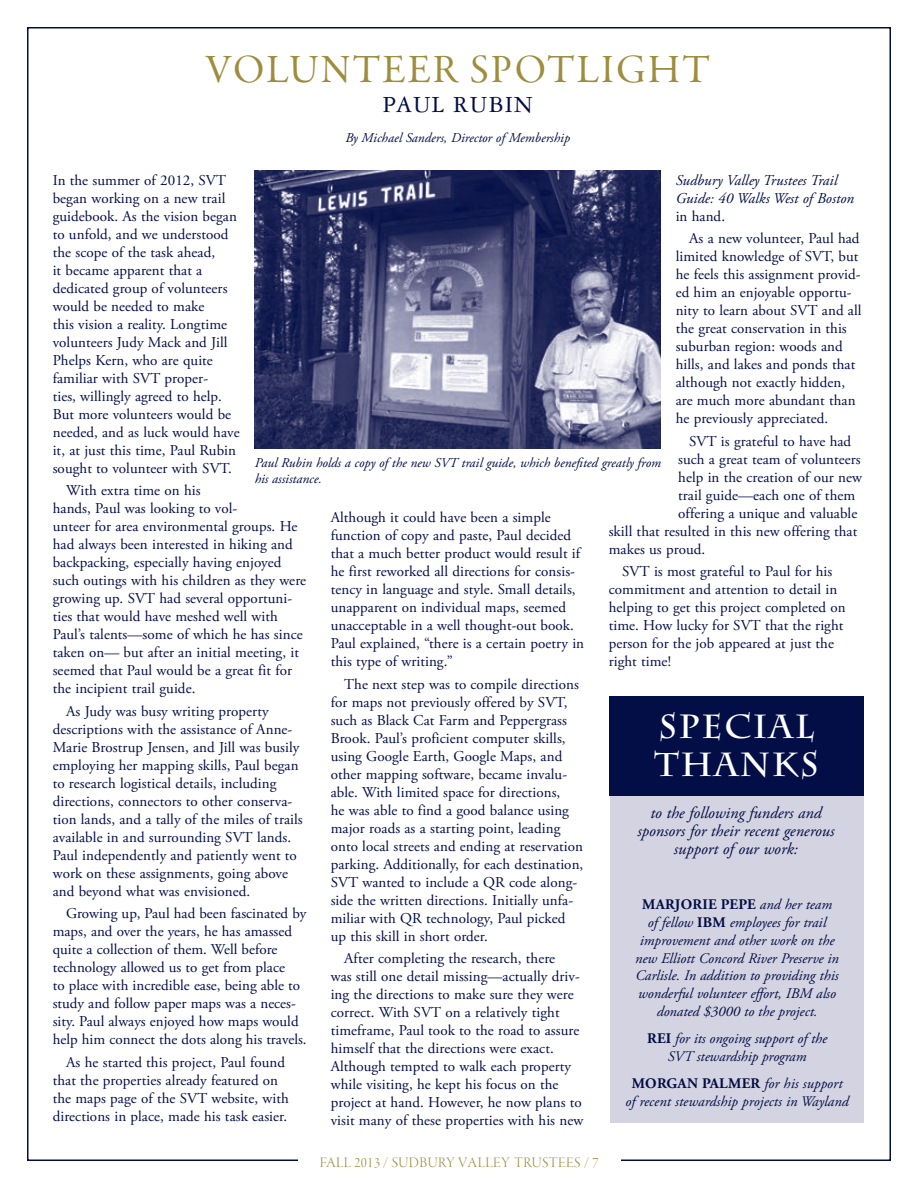
<style>
.page{position:relative;width:918px;height:1188px;background:#fff}
.page>*{position:absolute;margin:0;border:0;box-sizing:border-box;transform-origin:0 0}
.t1{font:40.35px "Garamond Premr Pro Subh";letter-spacing:.06em;color:#9d8d3d}
.t2{font:700 33.3px/38px "Charlemagne Std";letter-spacing:.05em;color:#fff}
.t3{font:24.6px "Garamond 3 LT Std";letter-spacing:.04em;color:#030e46}
.t4{font:italic 16.5px/18.1px "Adobe Garamond Pro";color:#030e46;text-align:center}
.t5{font:15px/18px "Adobe Garamond Pro";letter-spacing:.005em;color:#030e46}
.t6{font:italic 15px/18px "Adobe Garamond Pro";letter-spacing:.005em;color:#030e46}
.t7{font:15px "Garamond Premr Pro Lt Disp";letter-spacing:.025em;color:#9d8d3d}
.t8{font:italic 14.7px/18px "Adobe Garamond Pro";color:#030e46;text-align:center}
.t9{font:700 14.7px "Adobe Garamond Pro";letter-spacing:.015em;color:#030e46}
.t10{font:italic 13.5px/16.2px "Adobe Garamond Pro";color:#030e46}
.s1{font-weight:700;font-style:normal}
</style>
<div class="page">
<img style="left:255px;top:170px;width:406px;height:278px">
<div style="left:610px;top:788px;width:254px;height:336px;background:#d3d3e1"></div>
<div style="left:610px;top:696px;width:254px;height:99px;background:#030e46"></div>
<h1 class="t1" style="left:206px;top:46px;width:506px">VOLUNTEER SPOTLIGHT</h1>
<h3 class="t3" style="left:382px;top:91px;width:152px">PAUL RUBIN</h3>
<p class="t10" style="left:345px;top:130px;width:226px">By Michael Sanders, Director of Membership</p>
<p class="t6" style="left:676px;top:171px;width:180px">Sudbury Valley Trustees Trail<br>Guide: 40 Walks West of Boston</p>
<p class="t5" style="left:689px;top:205px;width:172px;line-height:22.5px;text-indent:-14px">in hand.<br>As a new volunteer, Paul had</p>
<p class="t5" style="left:676px;top:248px;width:187px">limited knowledge of SVT, but he feels this assignment provid&shy;ed him an enjoyable opportu&shy;nity to learn about SVT and all the great conservation in this suburban region: woods and hills, and lakes and ponds that although not exactly hidden, are much more abundant than he previously appreciated.</p>
<p class="t5" style="left:689px;top:432px;width:164px">SVT is grateful to have had</p>
<p class="t5" style="left:678px;top:450px;width:184px">such a great team of volunteers</p>
<p class="t5" style="left:678px;top:468px;width:185px">help in the creation of our new</p>
<p class="t5" style="left:678px;top:486px;width:179px">trail guide—each one of them</p>
<p class="t5" style="left:678px;top:504px;width:181px">offering a unique and valuable</p>
<p class="t5" style="left:609px;top:522px;width:250px">skill that resulted in this new offering that</p>
<p class="t5" style="left:609px;top:540px;width:98px">makes us proud.</p>
<p class="t5" style="left:609px;top:563px;width:239px;text-indent:14px">SVT is most grateful to Paul for his commitment and attention to detail in helping to get this project completed on time. How lucky for SVT that the right person for the job appeared at just the right time!</p>
<p class="t5" style="left:53px;top:171px;width:188px">In the summer of 2012, SVT began working on a new trail guidebook. As the vision began to unfold, and we understood the scope of the task ahead,<br>it became apparent that a dedicated group of volunteers would be needed to make<br>this vision a reality. Longtime volunteers Judy Mack and Jill<br>Phelps Kern, who are quite familiar with SVT proper-<br>ties, willingly agreed to help.<br>But more volunteers would be needed, and as luck would have it, at just this time, Paul Rubin sought to volunteer with SVT.</p>
<p class="t5" style="left:53px;top:482px;width:255px;text-indent:14px">With extra time on his<br>hands, Paul was looking to vol-<br>unteer for area environmental groups. He had always been interested in hiking and backpacking, especially having enjoyed such outings with his children as they were growing up. SVT had several opportuni&shy;ties that would have meshed well with Paul’s talents—some of which he has since taken on— but after an initial meeting, it seemed that Paul would be a great fit for the incipient trail guide.</p>
<p class="t5" style="left:53px;top:702px;width:252px;text-indent:14px">As Judy was busy writing property descriptions with the assistance of Anne-Marie Brostrup Jensen, and Jill was busily employing her mapping skills, Paul began to research logistical details, including directions, connectors to other conserva&shy;tion lands, and a tally of the miles of trails available in and surrounding SVT lands.<br>Paul independently and patiently went to work on these assignments, going above and beyond what was envisioned.</p>
<p class="t5" style="left:53px;top:905px;width:256px;text-indent:14px">Growing up, Paul had been fascinated by maps, and over the years, he has amassed quite a collection of them. Well before technology allowed us to get from place<br>to place with incredible ease, being able to study and follow paper maps was a neces&shy;sity. Paul always enjoyed how maps would help him connect the dots along his travels.</p>
<p class="t5" style="left:53px;top:1053px;width:238px;text-indent:14px">As he started this project, Paul found that the properties already featured on the maps page of the SVT website, with directions in place, made his task easier.</p>
<p class="t10" style="left:255px;top:455px;width:408px">Paul Rubin holds a copy of the new SVT trail guide, which benefited greatly from his assistance.</p>
<p class="t5" style="left:331px;top:509px;width:255px">Although it could have been a simple function of copy and paste, Paul decided that a much better product would result if he first reworked all directions for consis&shy;tency in language and style. Small details, unapparent on individual maps, seemed unacceptable in a well thought-out book.<br>Paul explained, “there is a certain poetry in this type of writing.”</p>
<p class="t5" style="left:331px;top:675px;width:254px;text-indent:13px">The next step was to compile directions for maps not previously offered by SVT, such as Black Cat Farm and Peppergrass Brook. Paul’s proficient computer skills, using Google Earth, Google Maps, and other mapping software, became invalu&shy;able. With limited space for directions,<br>he was able to find a good balance using major roads as a starting point, leading onto local streets and ending at reservation parking. Additionally, for each destination, SVT wanted to include a QR code along&shy;side the written directions. Initially unfa&shy;miliar with QR technology, Paul picked up this skill in short order.</p>
<p class="t5" style="left:331px;top:950px;width:254px;text-indent:13px">After completing the research, there<br>was still one detail missing—actually driv&shy;ing the directions to make sure they were correct. With SVT on a relatively tight timeframe, Paul took to the road to assure himself that the directions were exact.<br>Although tempted to walk each property while visiting, he kept his focus on the project at hand. However, he now plans to visit many of these properties with his new</p>
<h2 class="t2" style="left:654px;top:708px;width:166px">SPECIAL<br>THANKS</h2>
<p class="t4" style="left:638px;top:804px;width:198px">to the following funders and sponsors for their recent generous support of our work:</p>
<p class="t9" style="left:642px;top:896px;width:24px">MARJOR</p>
<p class="t9" style="left:702px;top:896px;width:37px">IE PEPE</p>
<p class="t8" style="left:760px;top:896px;width:74px">and her team</p>
<p class="t8" style="left:648px;top:914px;width:180px">of fellow <span class="s1">IBM</span> employees for trail</p>
<p class="t8" style="left:640px;top:932px;width:196px">improvement and other work on the</p>
<p class="t8" style="left:635px;top:949px;width:205px">new Elliott Concord River Preserve in</p>
<p class="t8" style="left:636px;top:967px;width:204px">Carlisle. In addition to providing this</p>
<p class="t8" style="left:638px;top:985px;width:199px">wonderful volunteer effort, IBM also</p>
<p class="t8" style="left:657px;top:1003px;width:162px">donated $3000 to the project.</p>
<p class="t8" style="left:647px;top:1030px;width:181px"><span class="s1">REI</span> for its ongoing support of the<br>SVT stewardship program</p>
<p class="t9" style="left:632px;top:1075px;width:25px">MORGAN</p>
<p class="t9" style="left:702px;top:1075px;width:19px">PALMER</p>
<p class="t8" style="left:625px;top:1075px;width:225px;text-align:left;text-indent:139px">for his support of recent stewardship projects in Wayland</p>
<p class="t7" style="left:320px;top:1154px;width:280px">FALL 2013 / SUDBURY VALLEY TRUSTEES / 7</p>
</div>
